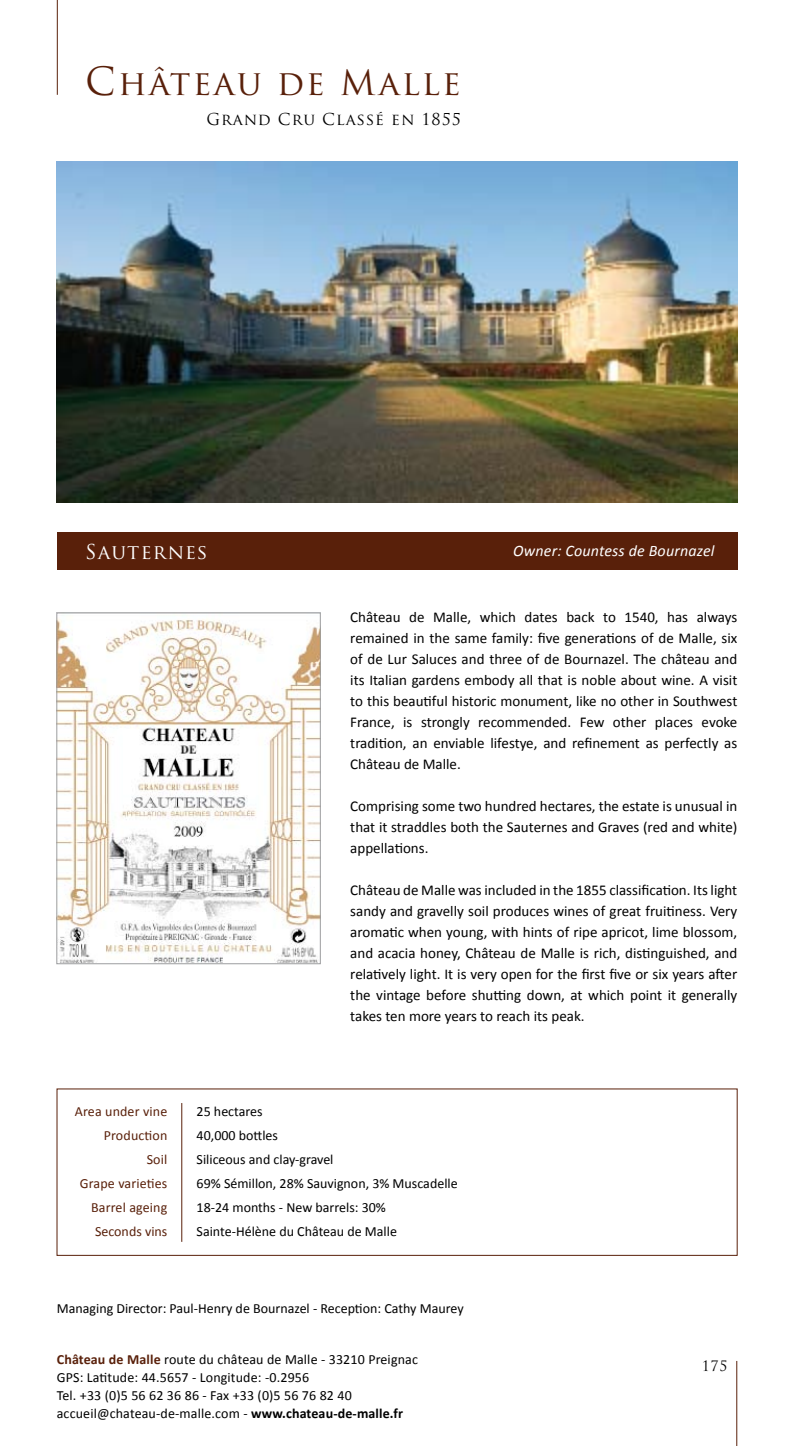
<style>
.page{position:relative;width:794px;height:1446px;background:#fff}
.page>*{position:absolute;margin:0;border:0;box-sizing:border-box;transform-origin:0 0}
.t1{font:34px "Trajan Pro";letter-spacing:.06em;color:#59200a}
.t2{font:20px "Trajan Pro";letter-spacing:.06em;color:#fff}
.t3{font:italic 16px "Calibri";letter-spacing:.01em;color:#fff}
.t4{font:16px "Trajan Pro";letter-spacing:.06em;color:#000}
.t5{font:15px/21px "Calibri";color:#000;text-align:justify}
.t6{font:14px/24px "Calibri";color:#000}
.t7{font:14px/24px "Calibri";letter-spacing:.01em;color:#59200a;text-align:right}
.t8{font:14px "Trajan Pro";color:#000}
.s1{font-size:38px}
.s2{font-weight:700;color:#59200a}
.s3{font-weight:700}
</style>
<div class="page">
<hr style="left:736px;top:1361px;width:1px;height:85px;background:#59200a">
<img style="left:57px;top:162px;width:680px;height:340px">
<div style="left:57px;top:532px;width:680px;height:37px;background:#59200a"></div>
<hr style="left:57px;top:0;width:1px;height:95px;background:#59200a">
<img style="left:59px;top:619px;width:259px;height:343px">
<div style="left:57px;top:613px;width:263px;height:351px;border:1px solid #9c9d9f"></div>
<hr style="left:181px;top:1103px;width:1px;height:139px;background:#59200a">
<h1 class="t1" style="left:85px;top:61px;width:377px"><span class="s1">C</span>hâteau de Malle</h1>
<p class="t4" style="left:206px;top:109px;width:256px">Grand Cru Classé en 1855</p>
<h2 class="t2" style="left:85px;top:539px;width:124px">Sauternes</h2>
<p class="t3" style="left:513px;top:540px;width:203px">Owner: Countess de Bournazel</p>
<p class="t5" style="left:350px;top:606px;width:388px">Château de Malle, which dates back to 1540, has always remained in the same family: five generations of de Malle, six of de Lur Saluces and three of de Bournazel. The château and its Italian gardens embody all that is noble about wine. A visit to this beautiful historic monument, like no other in Southwest France, is strongly recommended. Few other places evoke tradition, an enviable lifestye, and refinement as perfectly as Château de Malle.</p>
<p class="t5" style="left:350px;top:795px;width:388px">Comprising some two hundred hectares, the estate is unusual in that it straddles both the Sauternes and Graves (red and white) appellations.</p>
<p class="t5" style="left:350px;top:879px;width:388px">Château de Malle was included in the 1855 classification. Its light sandy and gravelly soil produces wines of great fruitiness. Very aromatic when young, with hints of ripe apricot, lime blossom, and acacia honey, Château de Malle is rich, distinguished, and relatively light. It is very open for the first five or six years after the vintage before shutting down, at which point it generally takes ten more years to reach its peak.</p>
<p class="t7" style="left:75px;top:1098px;width:94px">Area under vine<br>Production<br>Soil<br>Grape varieties<br>Barrel ageing<br>Seconds vins</p>
<p class="t6" style="left:197px;top:1098px;width:263px">25 hectares<br>40,000 bottles<br>Siliceous and clay-gravel<br>69% Sémillon, 28% Sauvignon, 3% Muscadelle<br>18-24 months - New barrels: 30%<br>Sainte-Hélène du Château de Malle</p>
<p class="t6" style="left:57px;top:1295px;width:408px">Managing Director: Paul-Henry de Bournazel - Reception: Cathy Maurey</p>
<p class="t6" style="left:57px;top:1350px;width:363px;line-height:18px"><span class="s2">Château de Malle</span> route du château de Malle - 33210 Preignac GPS: Latitude: 44.5657 - Longitude: -0.2956<br>Tel. +33 (0)5 56 62 36 86 - Fax +33 (0)5 56 76 82 40 accueil@chateau-de-malle.com - <span class="s3">www.chateau-de-malle.fr</span></p>
<p class="t8" style="left:702px;top:1357px;width:27px">175</p>
</div>
